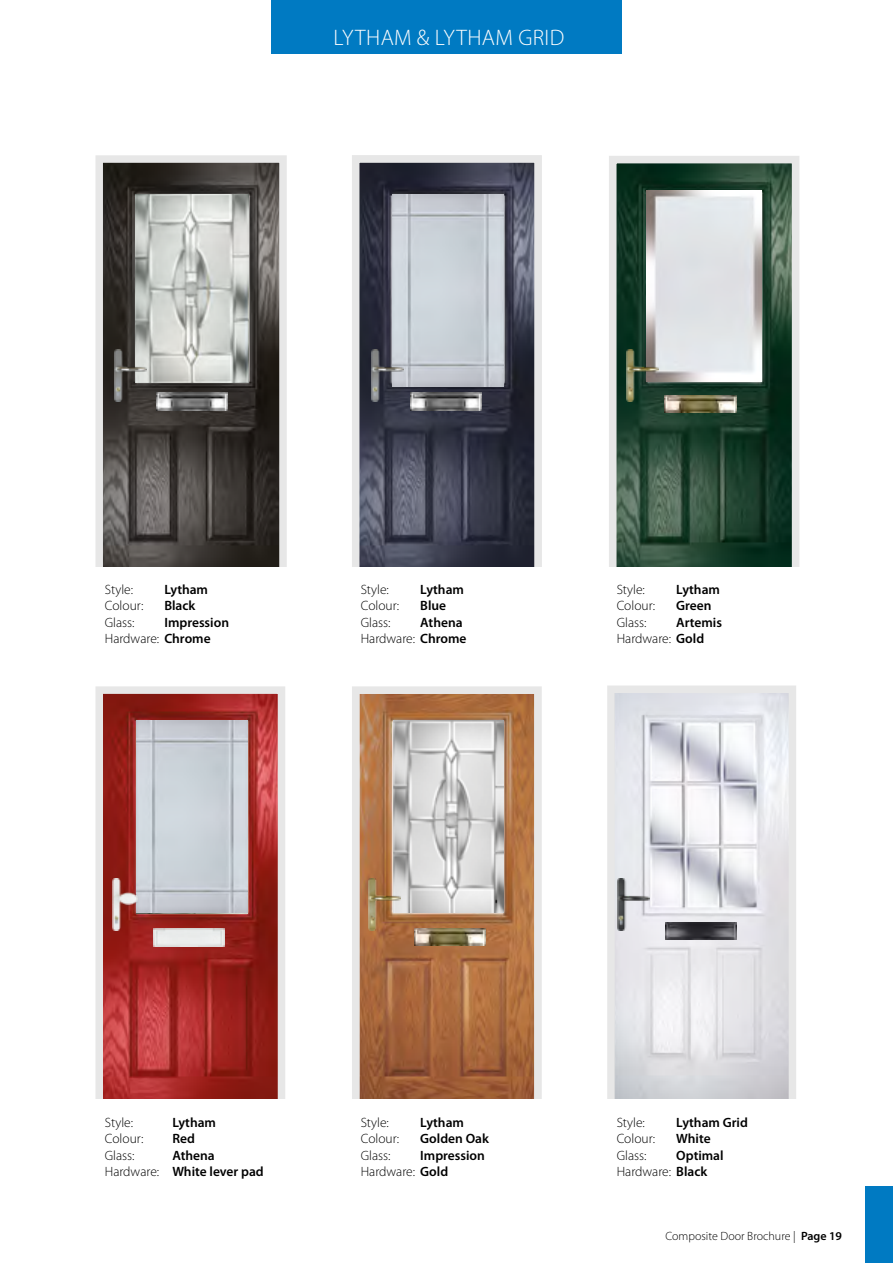
<style>
.page{position:relative;width:893px;height:1263px;background:#fff}
.page>*{position:absolute;margin:0;border:0;box-sizing:border-box;transform-origin:0 0}
.t1{font:300 22.5px "Myriad Pro";letter-spacing:.02em;color:#fff}
.t2{font:600 13.5px/16.2px "Myriad Pro";color:#000}
.t3{font:300 13.5px "Myriad Pro";color:#000}
.t4{font:300 12px "Myriad Pro";color:#000}
.s1{font-weight:300}
.s2{font-weight:600}
</style>
<div class="page">
<div style="left:271px;top:0;width:350px;height:53px;background:#007ac2"></div>
<svg style="left:95px;top:155px;width:192px;height:412px;background:#575451"></svg>
<svg style="left:352px;top:155px;width:190px;height:412px;background:#525462"></svg>
<img style="left:618px;top:165px;width:172px;height:401px">
<div style="left:609px;top:156px;width:190px;height:419px;border:8px solid #e7e7e7"></div>
<svg style="left:352px;top:686px;width:190px;height:413px;background:#b37e59"></svg>
<svg style="left:607px;top:685px;width:189px;height:414px"></svg>
<div style="left:599px;top:568px;width:204px;height:14px;background:#fff"></div>
<img style="left:665px;top:395px;width:71px;height:18px">
<img style="left:156px;top:392px;width:72px;height:18px">
<img style="left:410px;top:392px;width:72px;height:18px">
<img style="left:665px;top:922px;width:72px;height:18px">
<img style="left:414px;top:928px;width:72px;height:18px">
<img style="left:618px;top:878px;width:32px;height:53px">
<img style="left:393px;top:720px;width:111px;height:193px">
<img style="left:135px;top:195px;width:114px;height:188px">
<img style="left:647px;top:191px;width:115px;height:190px">
<svg style="left:95px;top:686px;width:190px;height:413px;background:#aa433f"></svg>
<img style="left:153px;top:929px;width:72px;height:17px">
<img style="left:369px;top:878px;width:32px;height:52px">
<img style="left:136px;top:720px;width:112px;height:193px">
<img style="left:113px;top:878px;width:25px;height:52px">
<div style="left:865px;top:1186px;width:28px;height:77px;background:#007ac2"></div>
<img style="left:626px;top:349px;width:32px;height:52px">
<img style="left:115px;top:349px;width:32px;height:52px">
<img style="left:392px;top:194px;width:111px;height:193px">
<img style="left:372px;top:349px;width:32px;height:52px">
<h1 class="t1" style="left:333px;top:24px;width:232px">LYTHAM &amp; LYTHAM GRID</h1>
<p class="t3" style="left:105px;top:581px;width:30px">Style:</p>
<p class="t2" style="left:164px;top:581px;width:45px">Lytham</p>
<p class="t3" style="left:105px;top:598px;width:40px">Colour:</p>
<p class="t2" style="left:164px;top:597px;width:33px">Black</p>
<p class="t3" style="left:105px;top:614px;width:31px">Glass:</p>
<p class="t2" style="left:105px;top:613px;width:126px;text-indent:60px">Impression<br><span class="s1">Hardware:</span> Chrome</p>
<p class="t3" style="left:361px;top:581px;width:30px">Style:</p>
<p class="t2" style="left:420px;top:581px;width:45px">Lytham</p>
<p class="t3" style="left:361px;top:598px;width:40px">Colour:</p>
<p class="t2" style="left:420px;top:597px;width:27px">Blue</p>
<p class="t3" style="left:361px;top:614px;width:31px">Glass:</p>
<p class="t2" style="left:361px;top:613px;width:107px;text-align:right">Athena<br><span class="s1">Hardware:</span> Chrome</p>
<p class="t3" style="left:617px;top:581px;width:30px">Style:</p>
<p class="t2" style="left:676px;top:581px;width:45px">Lytham</p>
<p class="t3" style="left:617px;top:598px;width:40px">Colour:</p>
<p class="t2" style="left:676px;top:597px;width:37px">Green</p>
<p class="t3" style="left:617px;top:614px;width:31px">Glass:</p>
<p class="t2" style="left:617px;top:613px;width:107px;text-indent:60px">Artemis<br><span class="s1">Hardware:</span> Gold</p>
<p class="t3" style="left:105px;top:1114px;width:30px">Style:</p>
<p class="t2" style="left:172px;top:1114px;width:45px">Lytham</p>
<p class="t3" style="left:105px;top:1131px;width:40px">Colour:</p>
<p class="t2" style="left:172px;top:1130px;width:24px">Red</p>
<p class="t3" style="left:105px;top:1147px;width:31px">Glass:</p>
<p class="t2" style="left:105px;top:1146px;width:160px;text-indent:68px">Athena<br><span class="s1">Hardware:</span> White lever pad</p>
<p class="t3" style="left:361px;top:1114px;width:30px">Style:</p>
<p class="t2" style="left:420px;top:1114px;width:45px">Lytham</p>
<p class="t3" style="left:361px;top:1131px;width:40px">Colour:</p>
<p class="t2" style="left:420px;top:1130px;width:70px">Golden Oak</p>
<p class="t3" style="left:361px;top:1147px;width:31px">Glass:</p>
<p class="t2" style="left:361px;top:1146px;width:126px;text-indent:60px">Impression<br><span class="s1">Hardware:</span> Gold</p>
<p class="t3" style="left:617px;top:1114px;width:30px">Style:</p>
<p class="t2" style="left:676px;top:1114px;width:73px">Lytham Grid</p>
<p class="t3" style="left:617px;top:1131px;width:40px">Colour:</p>
<p class="t2" style="left:676px;top:1130px;width:36px">White</p>
<p class="t3" style="left:617px;top:1147px;width:31px">Glass:</p>
<p class="t2" style="left:617px;top:1146px;width:108px;text-indent:60px">Optimal<br><span class="s1">Hardware:</span> Black</p>
<p class="t4" style="left:665px;top:1229px;width:178px">Composite Door Brochure | <span class="s2">Page 19</span></p>
</div>
